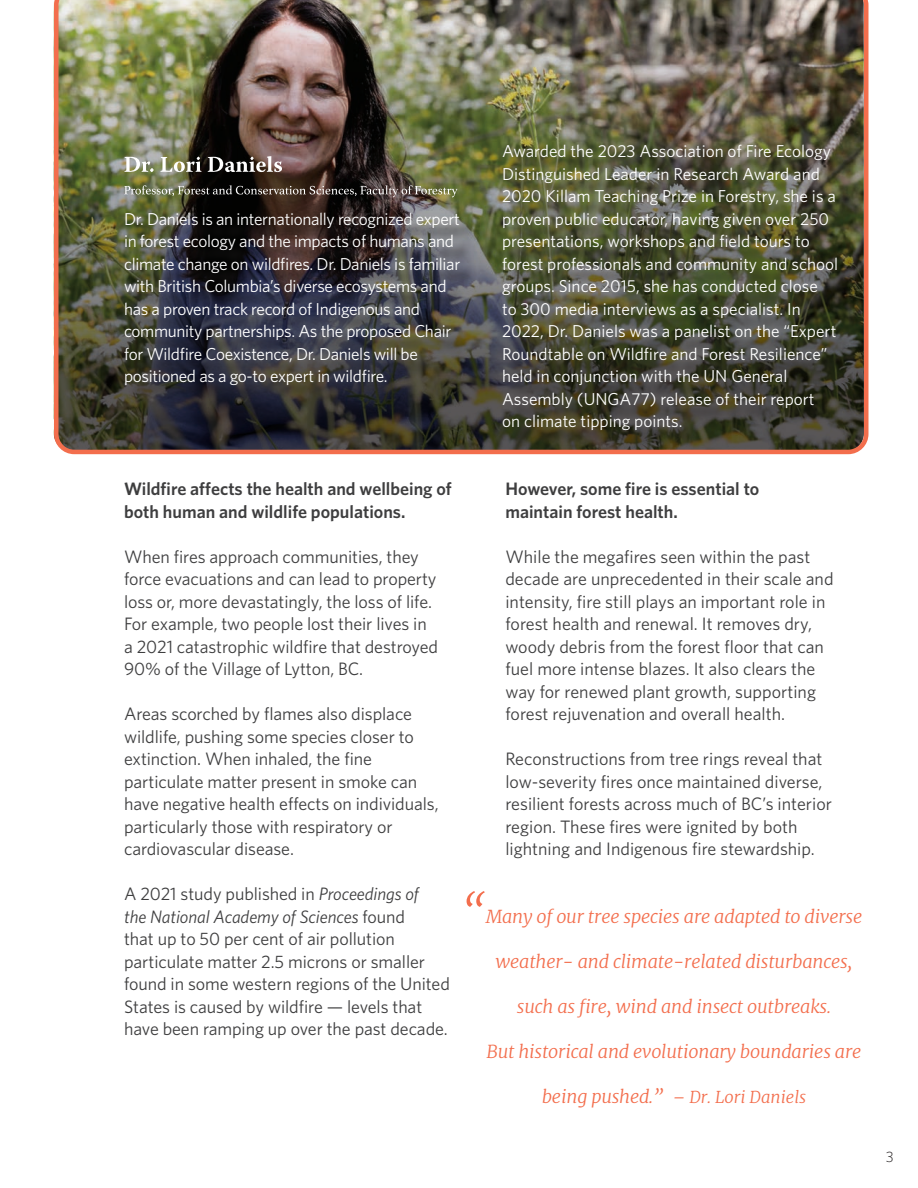
<style>
.page{position:relative;width:918px;height:1188px;background:#fff}
.page>*{position:absolute;margin:0;border:0;box-sizing:border-box;transform-origin:0 0}
.body_copy{font:18px/22.5px "Whitney";letter-spacing:-.005em;color:#3e3e3f}
.body_copy-2{font:italic 300 18px "Merriweather";letter-spacing:-.01em;color:#f36e4d}
.body_copy-3{font:600 18px/22.5px "Whitney";color:#3e3e3f}
.body_copy-4{font:italic 18px "Whitney";letter-spacing:-.005em;color:#3e3e3f}
.body_copy-5{font:17.25px "Whitney";letter-spacing:-.005em;color:#fff}
.body_copy-6{font:italic 300 16.5px "Merriweather";color:#f36e4d}
.t1{font:300 15px "Whitney";color:#231f20}
.s1{font-style:italic}
.s2{font-style:normal}
.s3{font-size:18px}
</style>
<div class="page">
<img style="left:54px;top:0;width:814px;height:454px">
<img style="left:128px;top:148px;width:727px;height:301px">
<svg style="left:467px;top:891px;width:18px;height:16px"></svg>
<img style="left:124px;top:185px;width:334px;height:12px">
<svg style="left:124px;top:156px;width:158px;height:16px"></svg>
<p class="body_copy-5" style="left:124px;top:208px;width:337px">Dr. Daniels is an internationally recognized expert</p>
<p class="body_copy-5" style="left:124px;top:230px;width:331px">in forest ecology and the impacts of humans and</p>
<p class="body_copy-5" style="left:124px;top:253px;width:338px">climate change on wildfires. Dr. Daniels is familiar</p>
<p class="body_copy-5" style="left:124px;top:275px;width:324px">with British Columbia’s diverse ecosystems and</p>
<p class="body_copy-5" style="left:124px;top:298px;width:297px">has a proven track record of Indigenous and</p>
<p class="body_copy-5" style="left:124px;top:320px;width:329px">community partnerships. As the proposed Chair</p>
<p class="body_copy-5" style="left:124px;top:343px;width:295px">for Wildfire Coexistence, Dr. Daniels will be</p>
<p class="body_copy-5" style="left:124px;top:365px;width:265px">positioned as a go-to expert in wildfire.</p>
<p class="body_copy-3" style="left:124px;top:477px;width:329px">Wildfire affects the health and wellbeing of both human and wildlife populations.</p>
<p class="body_copy" style="left:124px;top:545px;width:296px">When fires approach communities, they</p>
<p class="body_copy" style="left:124px;top:567px;width:314px">force evacuations and can lead to property</p>
<p class="body_copy" style="left:124px;top:590px;width:309px">loss or, more devastatingly, the loss of life.</p>
<p class="body_copy" style="left:124px;top:612px;width:304px">For example, two people lost their lives in</p>
<p class="body_copy" style="left:124px;top:635px;width:316px">a 2021 catastrophic wildfire that destroyed</p>
<p class="body_copy" style="left:124px;top:657px;width:241px">90% of the Village of Lytton, BC.</p>
<p class="body_copy" style="left:124px;top:702px;width:289px">Areas scorched by flames also displace</p>
<p class="body_copy" style="left:124px;top:725px;width:291px">wildlife, pushing some species closer to</p>
<p class="body_copy" style="left:124px;top:747px;width:249px">extinction. When inhaled, the fine</p>
<p class="body_copy" style="left:124px;top:770px;width:295px">particulate matter present in smoke can</p>
<p class="body_copy" style="left:124px;top:792px;width:316px">have negative health effects on individuals,</p>
<p class="body_copy" style="left:124px;top:815px;width:270px">particularly those with respiratory or</p>
<p class="body_copy" style="left:124px;top:837px;width:171px">cardiovascular disease.</p>
<p class="body_copy" style="left:124px;top:882px;width:296px">A 2021 study published in <span class="s1">Proceedings of</span></p>
<p class="body_copy-4" style="left:124px;top:904px;width:283px">the National Academy of Sciences <span class="s2">found</span></p>
<p class="body_copy" style="left:124px;top:927px;width:272px">that up to 50 per cent of air pollution</p>
<p class="body_copy" style="left:124px;top:950px;width:303px">particulate matter 2.5 microns or smaller</p>
<p class="body_copy" style="left:124px;top:972px;width:327px">found in some western regions of the United</p>
<p class="body_copy" style="left:124px;top:995px;width:300px">States is caused by wildfire — levels that</p>
<p class="body_copy" style="left:124px;top:1017px;width:325px">have been ramping up over the past decade.</p>
<p class="body_copy-5" style="left:502px;top:140px;width:331px">Awarded the 2023 Association of Fire Ecology</p>
<p class="body_copy-5" style="left:502px;top:163px;width:319px">Distinguished Leader in Research Award and</p>
<p class="body_copy-5" style="left:502px;top:185px;width:335px">2020 Killam Teaching Prize in Forestry, she is a</p>
<p class="body_copy-5" style="left:502px;top:207px;width:329px">proven public educator, having given over 250</p>
<p class="body_copy-5" style="left:502px;top:230px;width:309px">presentations, workshops and field tours to</p>
<p class="body_copy-5" style="left:502px;top:252px;width:338px">forest professionals and community and school</p>
<p class="body_copy-5" style="left:502px;top:275px;width:317px">groups. Since 2015, she has conducted close</p>
<p class="body_copy-5" style="left:502px;top:297px;width:300px">to 300 media interviews as a specialist. In</p>
<p class="body_copy-5" style="left:502px;top:320px;width:336px">2022, Dr. Daniels was a panelist on the “Expert</p>
<p class="body_copy-5" style="left:502px;top:342px;width:327px">Roundtable on Wildfire and Forest Resilience”</p>
<p class="body_copy-5" style="left:502px;top:365px;width:287px">held in conjunction with the UN General</p>
<p class="body_copy-5" style="left:502px;top:387px;width:314px">Assembly (UNGA77) release of their report</p>
<p class="body_copy-5" style="left:502px;top:410px;width:182px">on climate tipping points.</p>
<p class="body_copy-3" style="left:505px;top:477px;width:255px">However, some fire is essential to maintain forest health.</p>
<p class="body_copy" style="left:505px;top:545px;width:306px">While the megafires seen within the past</p>
<p class="body_copy" style="left:505px;top:567px;width:330px">decade are unprecedented in their scale and</p>
<p class="body_copy" style="left:505px;top:590px;width:322px">intensity, fire still plays an important role in</p>
<p class="body_copy" style="left:505px;top:612px;width:308px">forest health and renewal. It removes dry,</p>
<p class="body_copy" style="left:505px;top:635px;width:320px">woody debris from the forest floor that can</p>
<p class="body_copy" style="left:505px;top:657px;width:312px">fuel more intense blazes. It also clears the way for renewed plant growth, supporting</p>
<p class="body_copy" style="left:505px;top:702px;width:281px">forest rejuvenation and overall health.</p>
<p class="body_copy" style="left:505px;top:747px;width:319px">Reconstructions from tree rings reveal that</p>
<p class="body_copy" style="left:505px;top:770px;width:319px">low-severity fires once maintained diverse,</p>
<p class="body_copy" style="left:505px;top:792px;width:328px">resilient forests across much of BC’s interior</p>
<p class="body_copy" style="left:505px;top:815px;width:311px">region. These fires were ignited by both lightning and Indigenous fire stewardship.</p>
<p class="body_copy-2" style="left:486px;top:903px;width:378px">Many of our tree species are adapted to diverse</p>
<p class="body_copy-2" style="left:495px;top:948px;width:359px">weather- and climate-related disturbances,</p>
<p class="body_copy-2" style="left:517px;top:993px;width:316px">such as fire, wind and insect outbreaks.</p>
<p class="body_copy-2" style="left:487px;top:1038px;width:376px">But historical and evolutionary boundaries are</p>
<p class="body_copy-6" style="left:542px;top:1085px;width:266px"><span class="s3">being pushed.”</span> – Dr. Lori Daniels</p>
<p class="t1" style="left:886px;top:1147px;width:9px">3</p>
</div>
